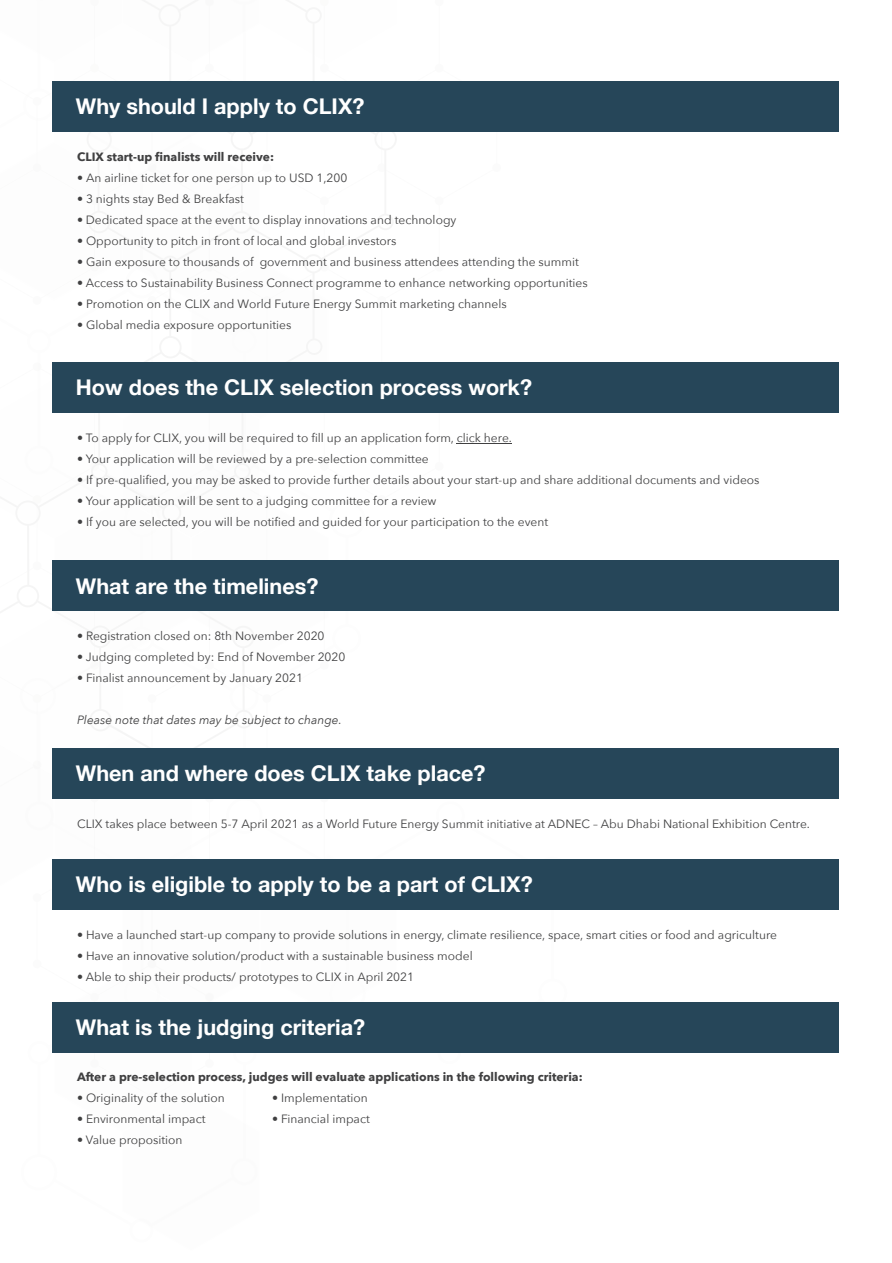
<style>
.page{position:relative;width:892px;height:1263px;background:#fff}
.page>*{position:absolute;margin:0;border:0;box-sizing:border-box;transform-origin:0 0}
.t1{font:700 21.6px "Helvetica Neue";color:#fff}
.t2{font:12px "Avenir Next";color:#404041}
.t3{font:700 12px "Avenir Next";color:#404041}
.t4{font:italic 12px "Avenir Next";color:#404041}
</style>
<div class="page">
<div style="left:52px;top:81px;width:787px;height:51px;background:#264659"></div>
<div style="left:52px;top:362px;width:787px;height:51px;background:#264659"></div>
<div style="left:52px;top:560px;width:787px;height:51px;background:#264659"></div>
<div style="left:52px;top:748px;width:787px;height:51px;background:#264659"></div>
<div style="left:52px;top:859px;width:787px;height:51px;background:#264659"></div>
<div style="left:52px;top:1001px;width:787px;height:51px;background:#264659"></div>
<hr style="left:457px;top:443px;width:55px;height:1px;background:#404041">
<h1 class="t1" style="left:76px;top:90px;width:290px">Why should I apply to CLIX?</h1>
<p class="t3" style="left:77px;top:146px;width:199px">CLIX start-up finalists will receive:</p>
<p class="t2" style="left:77px;top:167px;width:272px">• An airline ticket for one person up to USD 1,200</p>
<p class="t2" style="left:77px;top:188px;width:169px">• 3 nights stay Bed &amp; Breakfast</p>
<p class="t2" style="left:77px;top:209px;width:381px">• Dedicated space at the event to display innovations and technology</p>
<p class="t2" style="left:77px;top:230px;width:321px">• Opportunity to pitch in front of local and global investors</p>
<p class="t2" style="left:77px;top:251px;width:503px">• Gain exposure to thousands of government and business attendees attending the summit</p>
<p class="t2" style="left:77px;top:272px;width:512px">• Access to Sustainability Business Connect programme to enhance networking opportunities</p>
<p class="t2" style="left:77px;top:293px;width:431px">• Promotion on the CLIX and World Future Energy Summit marketing channels</p>
<p class="t2" style="left:77px;top:314px;width:216px">• Global media exposure opportunities</p>
<h1 class="t1" style="left:76px;top:370px;width:458px">How does the CLIX selection process work?</h1>
<p class="t2" style="left:77px;top:427px;width:436px">• To apply for CLIX, you will be required to fill up an application form, click here.</p>
<p class="t2" style="left:77px;top:448px;width:353px">• Your application will be reviewed by a pre-selection committee</p>
<p class="t2" style="left:77px;top:469px;width:684px">• If pre-qualified, you may be asked to provide further details about your start-up and share additional documents and videos</p>
<p class="t2" style="left:77px;top:490px;width:361px">• Your application will be sent to a judging committee for a review</p>
<p class="t2" style="left:77px;top:511px;width:473px">• If you are selected, you will be notified and guided for your participation to the event</p>
<h1 class="t1" style="left:76px;top:569px;width:244px">What are the timelines?</h1>
<p class="t2" style="left:77px;top:625px;width:249px">• Registration closed on: 8th November 2020</p>
<p class="t2" style="left:77px;top:646px;width:270px">• Judging completed by: End of November 2020</p>
<p class="t2" style="left:77px;top:667px;width:227px">• Finalist announcement by January 2021</p>
<p class="t4" style="left:77px;top:709px;width:266px">Please note that dates may be subject to change.</p>
<h1 class="t1" style="left:76px;top:756px;width:411px">When and where does CLIX take place?</h1>
<p class="t2" style="left:77px;top:813px;width:734px">CLIX takes place between 5-7 April 2021 as a World Future Energy Summit initiative at ADNEC – Abu Dhabi National Exhibition Centre.</p>
<h1 class="t1" style="left:76px;top:867px;width:458px">Who is eligible to apply to be a part of CLIX?</h1>
<p class="t2" style="left:77px;top:924px;width:701px">• Have a launched start-up company to provide solutions in energy, climate resilience, space, smart cities or food and agriculture</p>
<p class="t2" style="left:77px;top:945px;width:397px">• Have an innovative solution/product with a sustainable business model</p>
<p class="t2" style="left:77px;top:966px;width:339px">• Able to ship their products/ prototypes to CLIX in April 2021</p>
<h1 class="t1" style="left:76px;top:1010px;width:291px">What is the judging criteria?</h1>
<p class="t3" style="left:77px;top:1066px;width:507px">After a pre-selection process, judges will evaluate applications in the following criteria:</p>
<p class="t2" style="left:77px;top:1087px;width:149px">• Originality of the solution</p>
<p class="t2" style="left:77px;top:1108px;width:130px">• Environmental impact</p>
<p class="t2" style="left:77px;top:1129px;width:107px">• Value proposition</p>
<p class="t2" style="left:272px;top:1088px;width:97px">• Implementation</p>
<p class="t2" style="left:272px;top:1109px;width:99px">• Financial impact</p>
</div>
